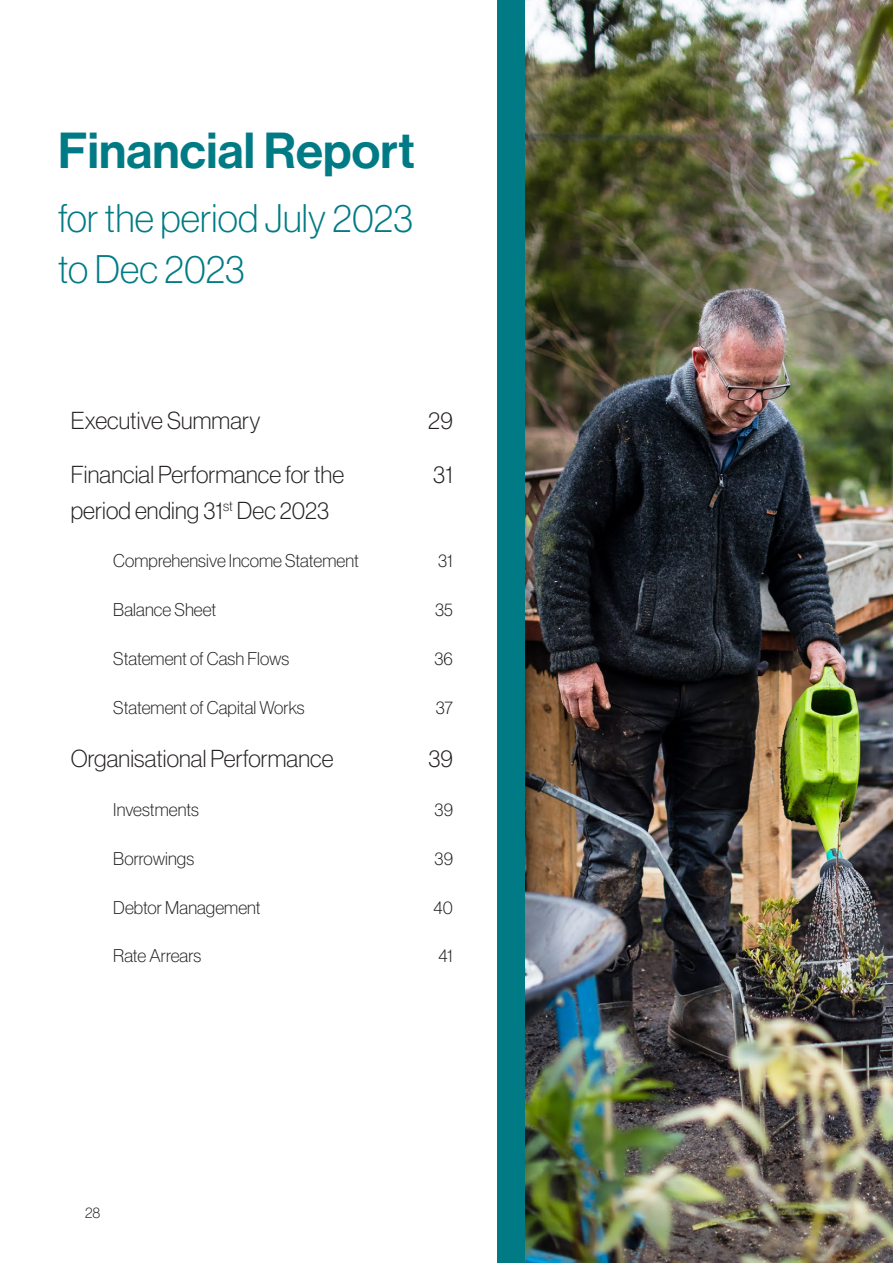
<style>
.page{position:relative;width:893px;height:1263px;background:#fff}
.page>*{position:absolute;margin:0;border:0;box-sizing:border-box;transform-origin:0 0}
.t1{font:49.5px "Neue Haas Display Mediu";letter-spacing:.005em;color:#007b85}
.t2{font:100 39px/51px "Neue Haas Display";letter-spacing:.005em;color:#007b85}
.H3_subcopy{font:100 24px/36px "Neue Haas Display";letter-spacing:.005em;color:#231f20}
.H3_subcopy-2{font:100 18px "Neue Haas Display";letter-spacing:.005em;color:#231f20}
.t3{font:100 15px "Neue Haas Display";color:#231f20}
</style>
<div class="page">
<div style="left:497px;top:0;width:30px;height:1263px;background:#007b85"></div>
<img style="left:525px;top:0;width:368px;height:1263px">
<h1 class="t1" style="left:58px;top:122px;width:358px">Financial Report</h1>
<h2 class="t2" style="left:58px;top:192px;width:356px">for the period July 2023 to Dec 2023</h2>
<h1 class="H3_subcopy" style="left:71px;top:402px;width:191px">Executive Summary</h1>
<p class="H3_subcopy" style="left:428px;top:402px;width:26px">29</p>
<h1 class="H3_subcopy" style="left:71px;top:456px;width:275px">Financial Performance for the period ending 31<sup>st</sup> Dec 2023</h1>
<p class="H3_subcopy" style="left:433px;top:456px;width:21px">31</p>
<h2 class="H3_subcopy-2" style="left:113px;top:551px;width:247px">Comprehensive Income Statement</h2>
<p class="H3_subcopy-2" style="left:438px;top:551px;width:16px">31</p>
<h2 class="H3_subcopy-2" style="left:113px;top:600px;width:104px">Balance Sheet</h2>
<p class="H3_subcopy-2" style="left:435px;top:600px;width:19px">35</p>
<h2 class="H3_subcopy-2" style="left:113px;top:648px;width:178px">Statement of Cash Flows</h2>
<p class="H3_subcopy-2" style="left:434px;top:648px;width:20px">36</p>
<h2 class="H3_subcopy-2" style="left:113px;top:697px;width:193px">Statement of Capital Works</h2>
<p class="H3_subcopy-2" style="left:436px;top:697px;width:19px">37</p>
<h1 class="H3_subcopy" style="left:71px;top:741px;width:264px">Organisational Performance</h1>
<p class="H3_subcopy" style="left:428px;top:741px;width:26px">39</p>
<h2 class="H3_subcopy-2" style="left:113px;top:800px;width:87px">Investments</h2>
<p class="H3_subcopy-2" style="left:435px;top:800px;width:20px">39</p>
<h2 class="H3_subcopy-2" style="left:113px;top:848px;width:82px">Borrowings</h2>
<p class="H3_subcopy-2" style="left:435px;top:848px;width:20px">39</p>
<h2 class="H3_subcopy-2" style="left:113px;top:897px;width:149px">Debtor Management</h2>
<p class="H3_subcopy-2" style="left:433px;top:897px;width:21px">40</p>
<h2 class="H3_subcopy-2" style="left:113px;top:946px;width:90px">Rate Arrears</h2>
<p class="H3_subcopy-2" style="left:438px;top:946px;width:16px">41</p>
<p class="t3" style="left:85px;top:1204px;width:17px">28</p>
</div>
